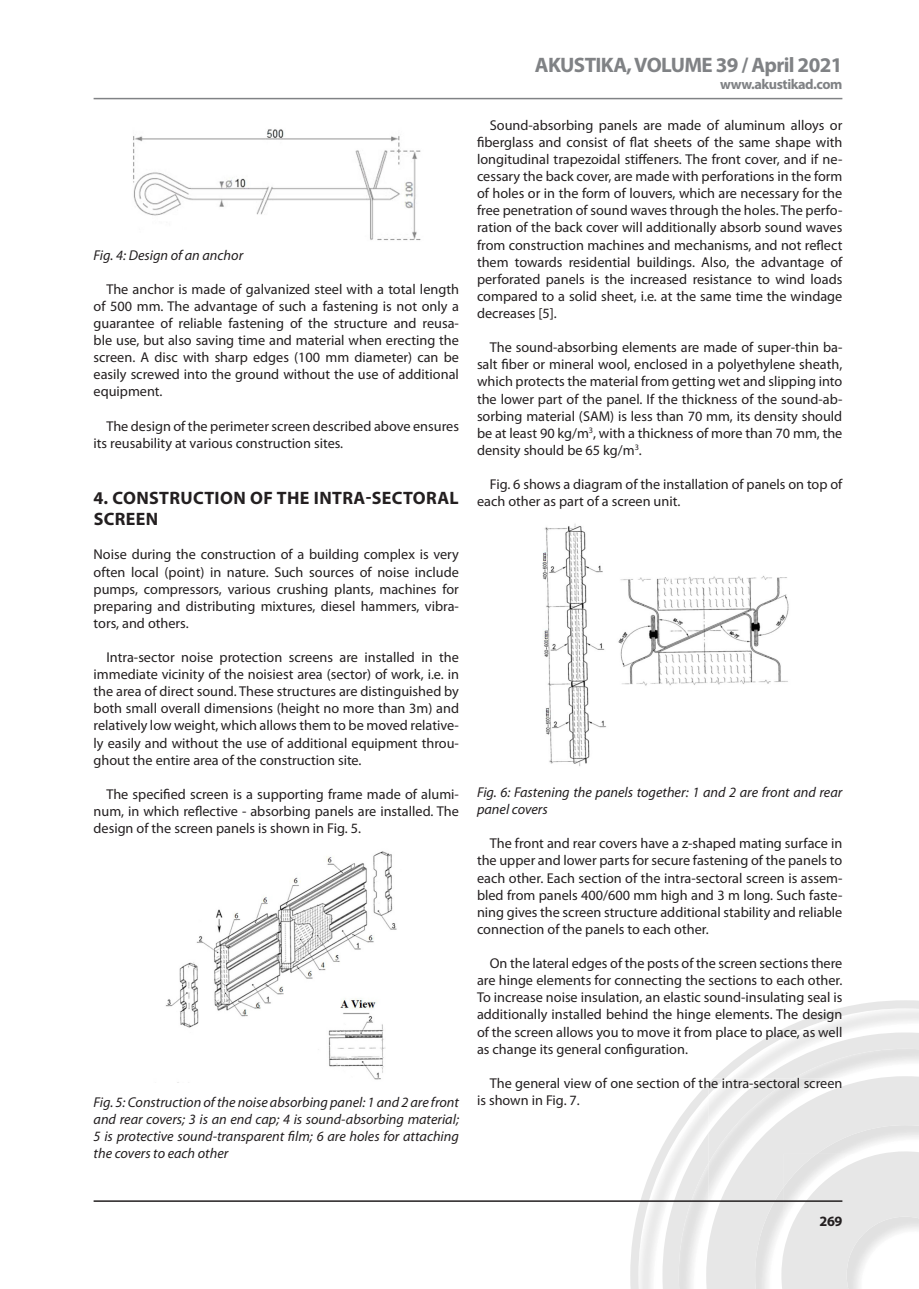
<style>
.page{position:relative;width:919px;height:1289px;background:#fff}
.page>*{position:absolute;margin:0;border:0;box-sizing:border-box;transform-origin:0 0}
.t1{font:700 21px "Myriad Pro";letter-spacing:-.03em;color:#808285}
.Nadpis_12{font:700 18px/21.6px "Myriad Pro";letter-spacing:.02em;color:#231f20}
.Základní_text{font:14.25px/17.1px "Myriad Pro";color:#231f20;text-align:justify}
.Základní_text-2{font:italic 14.25px/17.1px "Myriad Pro";color:#231f20}
.t2{font:700 14.25px "Myriad Pro";letter-spacing:-.03em;color:#808285}
.t3{font:700 14.25px "Myriad Pro";color:#231f20}
</style>
<div class="page">
<svg style="left:630px;top:1000px;width:288px;height:288px;fill:#e7e7e7"></svg>
<img style="left:664px;top:1034px;width:125px;height:125px">
<img style="left:708px;top:1078px;width:16px;height:16px">
<div style="left:909px;top:1270px;width:9px;height:11px;background:#fff"></div>
<hr style="left:897px;top:1284px;width:15px;height:4px;background:#fff">
<hr style="left:94px;top:98px;width:748px;height:1px;background:#808285">
<hr style="left:94px;top:1200px;width:748px;height:1px;background:#231f20">
<img style="left:133px;top:129px;width:288px;height:112px">
<img style="left:165px;top:851px;width:232px;height:229px">
<img style="left:542px;top:524px;width:247px;height:242px">
<p class="Základní_text-2" style="left:94px;top:246px;width:151px">Fig. 4: Design of an anchor</p>
<p class="Základní_text" style="left:94px;top:280px;width:367px;text-indent:13px">The anchor is made of galvanized steel with a total length of 500 mm. The advantage of such a fastening is not only a guarantee of reliable fastening of the structure and reusa&shy;ble use, but also saving time and material when erecting the screen. A disc with sharp edges (100 mm diameter) can be easily screwed into the ground without the use of additional equipment.</p>
<p class="Základní_text" style="left:94px;top:417px;width:367px;text-indent:13px">The design of the perimeter screen described above ensures its reusability at various construction sites.</p>
<p class="Nadpis_12" style="left:94px;top:486px;width:367px">4. CONSTRUCTION OF THE INTRA-SECTORAL<br>SCREEN</p>
<p class="Základní_text" style="left:94px;top:546px;width:367px">Noise during the construction of a building complex is very often local (point) in nature. Such sources of noise include pumps, compressors, various crushing plants, machines for preparing and distributing mixtures, diesel hammers, vibra&shy;tors, and others.</p>
<p class="Základní_text" style="left:94px;top:648px;width:367px;text-indent:13px">Intra-sector noise protection screens are installed in the immediate vicinity of the noisiest area (sector) of work, i.e. in the area of direct sound. These structures are distinguished by both small overall dimensions (height no more than 3m) and relatively low weight, which allows them to be moved relative&shy;ly easily and without the use of additional equipment throu&shy;ghout the entire area of the construction site.</p>
<p class="Základní_text" style="left:94px;top:785px;width:367px;text-indent:13px">The specified screen is a supporting frame made of alumi&shy;num, in which reflective - absorbing panels are installed. The design of the screen panels is shown in Fig. 5.</p>
<p class="Základní_text-2" style="left:94px;top:1093px;width:367px;text-align:justify">Fig. 5: Construction of the noise absorbing panel: 1 and 2 are front and rear covers; 3 is an end cap; 4 is sound-absorbing material; 5 is protective sound-transparent film; 6 are holes for attaching the covers to each other</p>
<h1 class="t1" style="left:535px;top:51px;width:309px">AKUSTIKA, VOLUME 39 / April 2021</h1>
<p class="t2" style="left:720px;top:75px;width:124px">www.akustikad.com</p>
<p class="Základní_text" style="left:477px;top:116px;width:367px;text-indent:13px">Sound-absorbing panels are made of aluminum alloys or fiberglass and consist of flat sheets of the same shape with longitudinal trapezoidal stiffeners. The front cover, and if ne&shy;cessary the back cover, are made with perforations in the form of holes or in the form of louvers, which are necessary for the free penetration of sound waves through the holes. The perfo&shy;ration of the back cover will additionally absorb sound waves from construction machines and mechanisms, and not reflect them towards residential buildings. Also, the advantage of perforated panels is the increased resistance to wind loads compared to a solid sheet, i.e. at the same time the windage decreases [5].</p>
<p class="Základní_text" style="left:477px;top:338px;width:367px;text-indent:13px">The sound-absorbing elements are made of super-thin ba&shy;salt fiber or mineral wool, enclosed in a polyethylene sheath, which protects the material from getting wet and slipping into the lower part of the panel. If the thickness of the sound-ab&shy;sorbing material (SAM) is less than 70 mm, its density should be at least 90 kg/m<sup>3</sup>, with a thickness of more than 70 mm, the density should be 65 kg/m<sup>3</sup>.</p>
<p class="Základní_text" style="left:477px;top:475px;width:367px;text-indent:13px">Fig. 6 shows a diagram of the installation of panels on top of each other as part of a screen unit.</p>
<p class="Základní_text-2" style="left:477px;top:783px;width:367px">Fig. 6: Fastening the panels together: 1 and 2 are front and rear panel covers</p>
<p class="Základní_text" style="left:477px;top:834px;width:367px;text-indent:13px">The front and rear covers have a z-shaped mating surface in the upper and lower parts for secure fastening of the panels to each other. Each section of the intra-sectoral screen is assem&shy;bled from panels 400/600 mm high and 3 m long. Such faste&shy;ning gives the screen structure additional stability and reliable connection of the panels to each other.</p>
<p class="Základní_text" style="left:477px;top:954px;width:367px;text-indent:13px">On the lateral edges of the posts of the screen sections there are hinge elements for connecting the sections to each other.<br>To increase noise insulation, an elastic sound-insulating seal is additionally installed behind the hinge elements. The design of the screen allows you to move it from place to place, as well as change its general configuration.</p>
<p class="Základní_text" style="left:477px;top:1074px;width:367px;text-indent:13px">The general view of one section of the intra-sectoral screen is shown in Fig. 7.</p>
<p class="t3" style="left:819px;top:1212px;width:24px">269</p>
</div>
